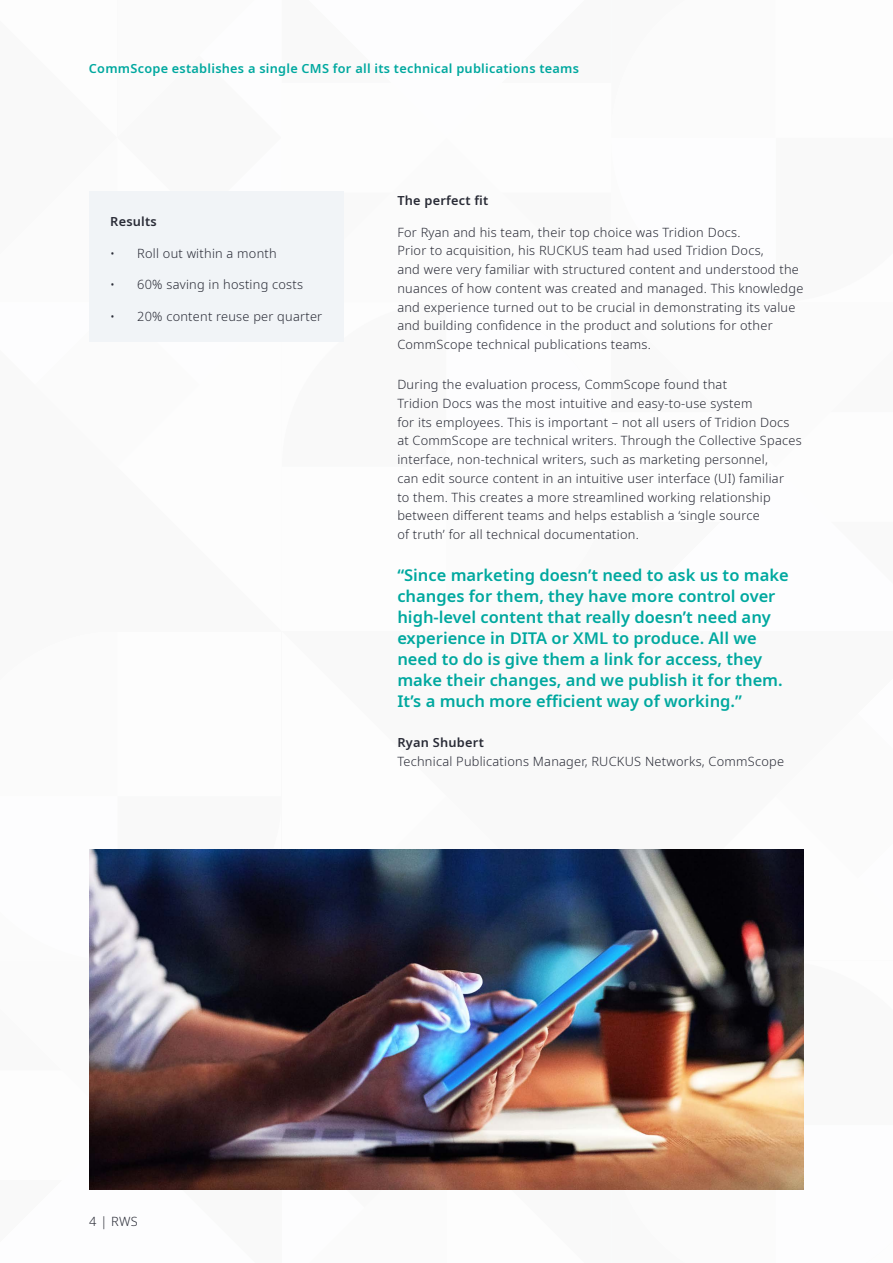
<style>
.page{position:relative;width:893px;height:1263px;background:#fff}
.page>*{position:absolute;margin:0;border:0;box-sizing:border-box;transform-origin:0 0}
.t1{font:600 16.5px/21px "Noto Sans";color:#00a89f}
.t2{font:300 12.75px/18.8px "Noto Sans";letter-spacing:.02em;color:#292b36}
.t3{font:600 12.75px "Noto Sans";letter-spacing:.02em;color:#00a89f}
.t4{font:600 12.75px "Noto Sans";letter-spacing:.02em;color:#292b36}
</style>
<div class="page">
<div style="left:89px;top:191px;width:255px;height:151px;background:#f1f4f7"></div>
<img style="left:89px;top:849px;width:715px;height:340px">
<p class="t3" style="left:89px;top:60px;width:492px">CommScope establishes a single CMS for all its technical publications teams</p>
<p class="t4" style="left:110px;top:213px;width:48px">Results</p>
<p class="t2" style="left:110px;top:244px;width:168px">• Roll out within a month</p>
<p class="t2" style="left:110px;top:276px;width:194px">• 60% saving in hosting costs</p>
<p class="t2" style="left:110px;top:307px;width:214px">• 20% content reuse per quarter</p>
<p class="t4" style="left:397px;top:191px;width:93px">The perfect fit</p>
<p class="t2" style="left:397px;top:223px;width:408px">For Ryan and his team, their top choice was Tridion Docs.<br>Prior to acquisition, his RUCKUS team had used Tridion Docs,<br>and were very familiar with structured content and understood the nuances of how content was created and managed. This knowledge and experience turned out to be crucial in demonstrating its value and building confidence in the product and solutions for other CommScope technical publications teams.</p>
<p class="t2" style="left:397px;top:375px;width:406px">During the evaluation process, CommScope found that<br>Tridion Docs was the most intuitive and easy-to-use system<br>for its employees. This is important – not all users of Tridion Docs at CommScope are technical writers. Through the Collective Spaces interface, non-technical writers, such as marketing personnel,<br>can edit source content in an intuitive user interface (UI) familiar<br>to them. This creates a more streamlined working relationship between different teams and helps establish a ‘single source<br>of truth’ for all technical documentation.</p>
<p class="t1" style="left:397px;top:565px;width:393px">“Since marketing doesn’t need to ask us to make changes for them, they have more control over high-level content that really doesn’t need any experience in DITA or XML to produce. All we need to do is give them a link for access, they make their changes, and we publish it for them.<br>It’s a much more efficient way of working.”</p>
<p class="t4" style="left:397px;top:734px;width:88px">Ryan Shubert</p>
<p class="t2" style="left:397px;top:752px;width:388px">Technical Publications Manager, RUCKUS Networks, CommScope</p>
<p class="t2" style="left:89px;top:1212px;width:50px">4 | RWS</p>
</div>
